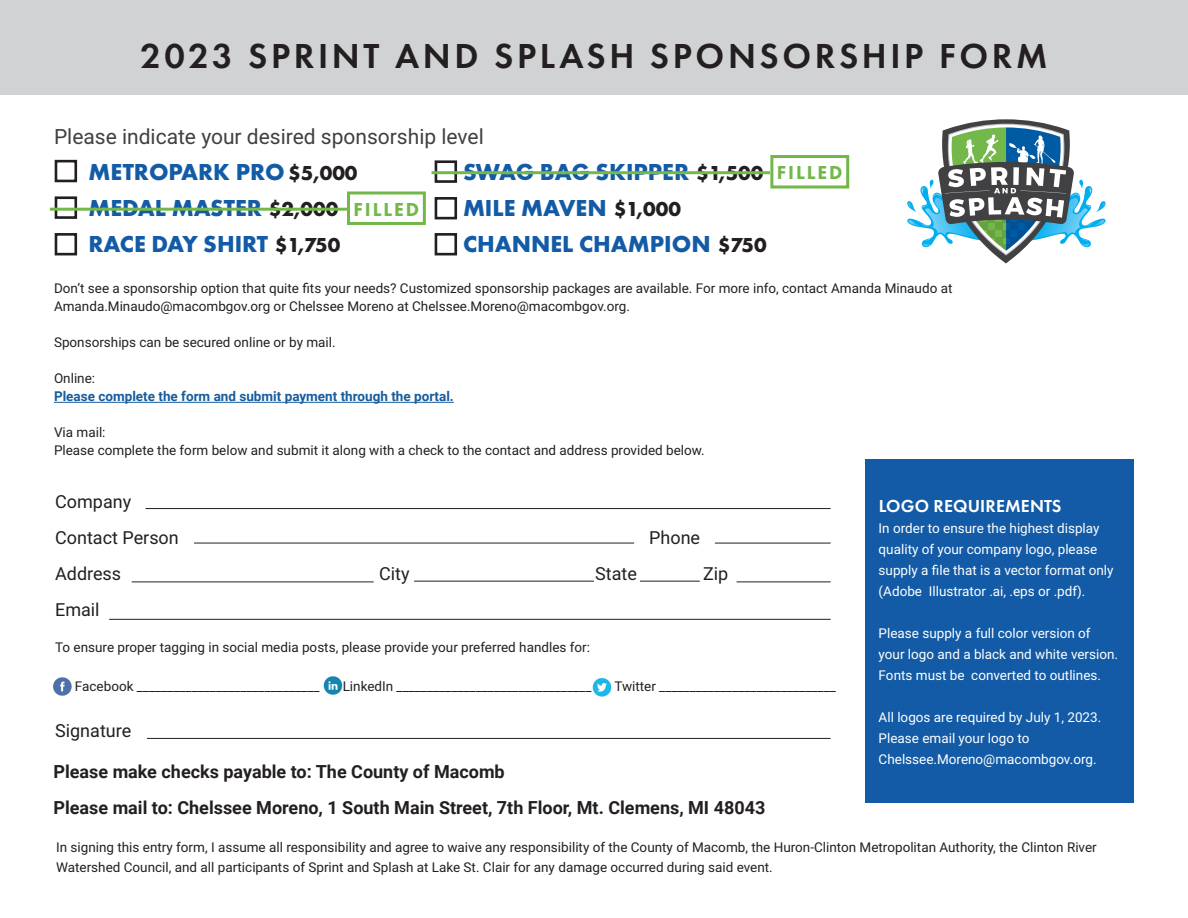
<style>
.page{position:relative;width:1188px;height:918px;background:#fff}
.page>*{position:absolute;margin:0;border:0;box-sizing:border-box;transform-origin:0 0}
.t1{font:600 36px "Futura PT";letter-spacing:.1em;color:#231f20}
.t2{font:700 24px "Futura PT";color:#135ba6}
.t3{font:21px "Roboto";color:#413f41}
.t4{font:800 19.5px "Futura PT";letter-spacing:.1em;color:#72b849}
.t5{font:700 18px "Roboto";color:#231f20}
.t6{font:18px "Roboto";color:#231f20}
.t7{font:600 18px "Futura PT";letter-spacing:.01em;color:#fff}
.t8{font:13.5px/19.5px "Roboto";color:#231f20}
.t9{font:13.5px/21px "Roboto";color:#fff}
.t10{font:700 13.5px "Roboto";color:#175d9e}
.s1{font-size:21px;color:#231f20}
</style>
<div class="page">
<div style="left:55px;top:160px;width:22px;height:22px;border:3px solid #231f20"></div>
<div style="left:55px;top:196px;width:22px;height:23px;border:3px solid #231f20"></div>
<div style="left:55px;top:233px;width:22px;height:22px;border:3px solid #231f20"></div>
<div style="left:435px;top:160px;width:22px;height:23px;border:3px solid #231f20"></div>
<div style="left:435px;top:197px;width:22px;height:22px;border:3px solid #231f20"></div>
<hr style="left:145px;top:508px;width:686px;height:1px;background:#231f20">
<hr style="left:132px;top:582px;width:242px;height:1px;background:#231f20">
<hr style="left:109px;top:619px;width:722px;height:1px;background:#231f20">
<hr style="left:414px;top:581px;width:180px;height:1px;background:#231f20">
<hr style="left:640px;top:581px;width:60px;height:1px;background:#231f20">
<hr style="left:737px;top:582px;width:94px;height:1px;background:#231f20">
<hr style="left:194px;top:543px;width:440px;height:1px;background:#231f20">
<hr style="left:715px;top:543px;width:116px;height:1px;background:#231f20">
<hr style="left:147px;top:738px;width:684px;height:1px;background:#231f20">
<img style="left:53px;top:677px;width:19px;height:19px">
<img style="left:323px;top:676px;width:20px;height:19px">
<img style="left:592px;top:677px;width:20px;height:20px">
<hr style="left:54px;top:402px;width:400px;height:1px;background:#175d9e">
<div style="left:0;top:0;width:1188px;height:94px;background:#d1d2d4"></div>
<svg style="left:907px;top:119px;width:199px;height:144px"></svg>
<div style="left:865px;top:459px;width:269px;height:343px;background:#135ba6"></div>
<div style="left:435px;top:233px;width:22px;height:22px;border:3px solid #231f20"></div>
<hr style="left:432px;top:171px;width:338px;height:3px;background:#74b74a">
<div style="left:770px;top:155px;width:79px;height:34px;border:3px solid #72b849"></div>
<hr style="left:50px;top:208px;width:298px;height:3px;background:#74b74a">
<div style="left:347px;top:191px;width:79px;height:34px;border:3px solid #72b849"></div>
<p class="t1" style="left:141px;top:33px;width:908px">2023 SPRINT AND SPLASH SPONSORSHIP FORM</p>
<p class="t3" style="left:54px;top:122px;width:431px">Please indicate your desired sponsorship level</p>
<p class="t2" style="left:88px;top:157px;width:271px">METROPARK PRO <span class="s1">$5,000</span></p>
<p class="t2" style="left:88px;top:193px;width:251px">MEDAL MASTER <span class="s1">$2,000</span></p>
<p class="t2" style="left:88px;top:229px;width:254px">RACE DAY SHIRT <span class="s1">$1,750</span></p>
<p class="t4" style="left:354px;top:197px;width:67px">FILLED</p>
<p class="t2" style="left:463px;top:157px;width:302px">SWAG BAG SKIPPER <span class="s1">$1,500</span></p>
<p class="t2" style="left:463px;top:193px;width:220px">MILE MAVEN <span class="s1">$1,000</span></p>
<p class="t2" style="left:463px;top:229px;width:305px">CHANNEL CHAMPION <span class="s1">$750</span></p>
<p class="t4" style="left:777px;top:161px;width:67px">FILLED</p>
<p class="t8" style="left:54px;top:278px;width:900px;line-height:18px">Don’t see a sponsorship option that quite fits your needs? Customized sponsorship packages are available. For more info, contact Amanda Minaudo at<br>Amanda.Minaudo@macombgov.org or Chelssee Moreno at Chelssee.Moreno@macombgov.org.</p>
<p class="t8" style="left:54px;top:332px;width:283px">Sponsorships can be secured online or by mail.</p>
<p class="t8" style="left:54px;top:368px;width:43px">Online:</p>
<p class="t10" style="left:54px;top:386px;width:401px">Please complete the form and submit payment through the portal.</p>
<p class="t8" style="left:54px;top:422px;width:53px">Via mail:</p>
<p class="t8" style="left:54px;top:440px;width:652px">Please complete the form below and submit it along with a check to the contact and address provided below.</p>
<p class="t6" style="left:55px;top:489px;width:78px">Company</p>
<p class="t6" style="left:55px;top:525px;width:125px">Contact Person</p>
<p class="t6" style="left:649px;top:525px;width:53px">Phone</p>
<p class="t6" style="left:55px;top:561px;width:68px">Address</p>
<p class="t6" style="left:379px;top:561px;width:32px">City</p>
<p class="t6" style="left:595px;top:561px;width:43px">State</p>
<p class="t6" style="left:703px;top:561px;width:27px">Zip</p>
<p class="t6" style="left:55px;top:597px;width:46px">Email</p>
<p class="t8" style="left:55px;top:637px;width:536px">To ensure proper tagging in social media posts, please provide your preferred handles for:</p>
<p class="t8" style="left:75px;top:676px;width:246px">Facebook ______________________________</p>
<p class="t8" style="left:343px;top:676px;width:250px">LinkedIn ________________________________</p>
<p class="t8" style="left:614px;top:676px;width:223px">Twitter _____________________________</p>
<p class="t6" style="left:55px;top:718px;width:78px">Signature</p>
<p class="t5" style="left:53px;top:759px;width:453px">Please make checks payable to: The County of Macomb</p>
<p class="t5" style="left:53px;top:795px;width:713px">Please mail to: Chelssee Moreno, 1 South Main Street, 7th Floor, Mt. Clemens, MI 48043</p>
<p class="t7" style="left:879px;top:494px;width:184px">LOGO REQUIREMENTS</p>
<p class="t9" style="left:879px;top:517px;width:236px">In order to ensure the highest display quality of your company logo, please supply a file that is a vector format only (Adobe Illustrator .ai, .eps or .pdf).</p>
<p class="t9" style="left:879px;top:622px;width:241px">Please supply a full color version of your logo and a black and white version.<br>Fonts must be converted to outlines.</p>
<p class="t9" style="left:879px;top:706px;width:224px">All logos are required by July 1, 2023.<br>Please email your logo to<br>Chelssee.Moreno@macombgov.org.</p>
<p class="t8" style="left:56px;top:837px;width:1042px">In signing this entry form, I assume all responsibility and agree to waive any responsibility of the County of Macomb, the Huron-Clinton Metropolitan Authority, the Clinton River<br>Watershed Council, and all participants of Sprint and Splash at Lake St. Clair for any damage occurred during said event.</p>
</div>
